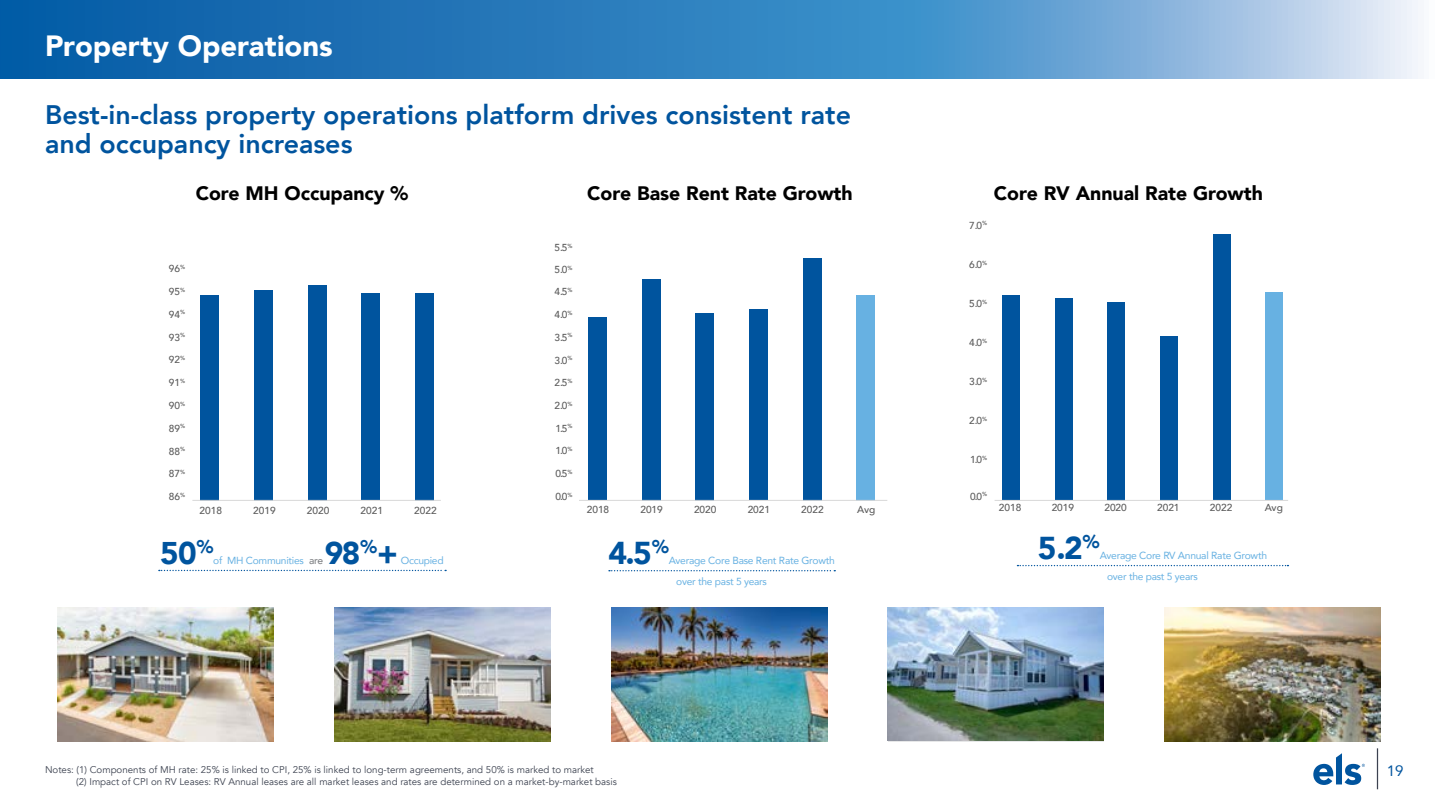
<style>
.page{position:relative;width:1440px;height:810px;background:#fff}
.page>*{position:absolute;margin:0;border:0;box-sizing:border-box;transform-origin:0 0}
.t1{font:900 31.62px "Avenir";color:#00549e}
.t2{font:900 31.38px "Avenir";color:#00549e}
.t3{font:900 29.25px "Avenir";color:#fff}
.t4{font:800 26.75px/29.2px "Avenir";color:#00549e}
.t5{font:900 19.5px "Avenir";color:#000}
.t6{font:15px "Avenir";color:#00549e}
.t7{font:10.25px/21.2px "Avenir";letter-spacing:-.025em;color:#67b1e2}
.t8{font:500 10.12px "Avenir";color:#5a5a5a}
.t9{font:9.75px/11.8px "Avenir";color:#3c4250}
.s1{font-weight:500;color:#808285}
</style>
<div class="page">
<svg style="left:0;top:0;width:1418px;height:79px;background:#478dc5"></svg>
<svg style="left:1313px;top:753px;width:52px;height:32px"></svg>
<hr style="left:1377px;top:748px;width:1px;height:41px;background:#3c4250">
<img style="left:58px;top:608px;width:215px;height:134px">
<img style="left:611px;top:608px;width:216px;height:134px">
<img style="left:888px;top:607px;width:216px;height:134px">
<img style="left:334px;top:608px;width:216px;height:134px">
<img style="left:1165px;top:608px;width:216px;height:134px">
<div style="left:255px;top:290px;width:18px;height:211px;background:#00549e"></div>
<div style="left:201px;top:295px;width:18px;height:206px;background:#00549e"></div>
<div style="left:308px;top:286px;width:18px;height:215px;background:#00549e"></div>
<div style="left:416px;top:293px;width:18px;height:208px;background:#00549e"></div>
<div style="left:362px;top:293px;width:18px;height:207px;background:#00549e"></div>
<hr style="left:192px;top:500px;width:249px;height:1px;background:#d8d8d8">
<svg style="left:159px;top:570px;width:287px;height:1px"></svg>
<div style="left:857px;top:295px;width:18px;height:205px;background:#67b1e2"></div>
<div style="left:588px;top:318px;width:18px;height:182px;background:#00549e"></div>
<div style="left:642px;top:279px;width:18px;height:221px;background:#00549e"></div>
<div style="left:749px;top:310px;width:18px;height:190px;background:#00549e"></div>
<div style="left:803px;top:258px;width:18px;height:242px;background:#00549e"></div>
<div style="left:695px;top:313px;width:19px;height:187px;background:#00549e"></div>
<hr style="left:579px;top:500px;width:308px;height:1px;background:#d8d8d8">
<svg style="left:609px;top:570px;width:226px;height:1px"></svg>
<div style="left:1055px;top:298px;width:17px;height:202px;background:#00549e"></div>
<div style="left:1002px;top:295px;width:18px;height:205px;background:#00549e"></div>
<div style="left:1265px;top:292px;width:18px;height:208px;background:#67b1e2"></div>
<div style="left:1108px;top:302px;width:17px;height:198px;background:#00549e"></div>
<div style="left:1160px;top:336px;width:17px;height:164px;background:#00549e"></div>
<div style="left:1213px;top:235px;width:17px;height:265px;background:#00549e"></div>
<hr style="left:995px;top:500px;width:293px;height:1px;background:#d8d8d8">
<svg style="left:1017px;top:565px;width:271px;height:1px"></svg>
<h3 class="t3" style="left:45px;top:21px;width:289px">Property Operations</h3>
<h3 class="t4" style="left:45px;top:100px;width:808px">Best-in-class property operations platform drives consistent rate and occupancy increases</h3>
<h3 class="t5" style="left:196px;top:177px;width:214px">Core MH Occupancy %</h3>
<h3 class="t5" style="left:587px;top:177px;width:267px">Core Base Rent Rate Growth</h3>
<p class="t8" style="left:555px;top:239px;width:20px">5.5<sup>%</sup></p>
<p class="t8" style="left:169px;top:260px;width:18px">96<sup>%</sup></p>
<p class="t8" style="left:555px;top:261px;width:20px">5.0<sup>%</sup></p>
<p class="t8" style="left:169px;top:283px;width:18px">95<sup>%</sup></p>
<p class="t8" style="left:555px;top:283px;width:20px">4.5<sup>%</sup></p>
<p class="t8" style="left:169px;top:306px;width:18px">94<sup>%</sup></p>
<p class="t8" style="left:169px;top:328px;width:18px">93<sup>%</sup></p>
<p class="t8" style="left:555px;top:306px;width:20px">4.0<sup>%</sup></p>
<p class="t8" style="left:555px;top:329px;width:20px">3.5<sup>%</sup></p>
<p class="t8" style="left:169px;top:351px;width:18px">92<sup>%</sup></p>
<p class="t8" style="left:555px;top:351px;width:20px">3.0<sup>%</sup></p>
<p class="t8" style="left:169px;top:374px;width:18px">91<sup>%</sup></p>
<p class="t8" style="left:555px;top:374px;width:20px">2.5<sup>%</sup></p>
<p class="t8" style="left:169px;top:397px;width:18px">90<sup>%</sup></p>
<p class="t8" style="left:555px;top:397px;width:20px">2.0<sup>%</sup></p>
<p class="t8" style="left:169px;top:420px;width:18px">89<sup>%</sup></p>
<p class="t8" style="left:556px;top:419px;width:19px">1.5<sup>%</sup></p>
<p class="t8" style="left:169px;top:442px;width:18px">88<sup>%</sup></p>
<p class="t8" style="left:556px;top:442px;width:19px">1.0<sup>%</sup></p>
<p class="t8" style="left:169px;top:465px;width:18px">87<sup>%</sup></p>
<p class="t8" style="left:556px;top:465px;width:19px">0.5<sup>%</sup></p>
<p class="t8" style="left:169px;top:488px;width:18px">86<sup>%</sup></p>
<h2 class="t2" style="left:160px;top:526px;width:54px">50<sup>%</sup></h2>
<p class="t8" style="left:200px;top:502px;width:24px">2018</p>
<p class="t8" style="left:253px;top:502px;width:24px">2019</p>
<p class="t8" style="left:307px;top:502px;width:24px">2020</p>
<p class="t8" style="left:361px;top:502px;width:24px">2021</p>
<p class="t8" style="left:414px;top:502px;width:24px">2022</p>
<h2 class="t2" style="left:325px;top:526px;width:75px">98<sup>%</sup>+</h2>
<p class="t7" style="left:213px;top:549px;width:111px">of MH Communities <span class="s1">are</span></p>
<p class="t7" style="left:401px;top:549px;width:44px">Occupied</p>
<p class="t8" style="left:556px;top:488px;width:19px">0.0<sup>%</sup></p>
<p class="t8" style="left:587px;top:501px;width:24px">2018</p>
<p class="t8" style="left:640px;top:501px;width:24px">2019</p>
<p class="t8" style="left:694px;top:501px;width:24px">2020</p>
<p class="t8" style="left:748px;top:501px;width:24px">2021</p>
<p class="t8" style="left:801px;top:501px;width:24px">2022</p>
<p class="t8" style="left:857px;top:501px;width:20px">Avg</p>
<h1 class="t1" style="left:608px;top:526px;width:62px">4.5<sup>%</sup></h1>
<p class="t7" style="left:676px;top:549px;width:160px;text-indent:-8px">Average Core Base Rent Rate Growth over the past 5 years</p>
<p class="t9" style="left:76px;top:764px;width:542px;text-indent:-31px">Notes: (1) Components of MH rate: 25% is linked to CPI, 25% is linked to long-term agreements, and 50% is marked to market<br>(2) Impact of CPI on RV Leases: RV Annual leases are all market leases and rates are determined on a market-by-market basis</p>
<h3 class="t5" style="left:994px;top:177px;width:271px">Core RV Annual Rate Growth</h3>
<p class="t8" style="left:969px;top:217px;width:20px">7.0<sup>%</sup></p>
<p class="t8" style="left:969px;top:256px;width:20px">6.0<sup>%</sup></p>
<p class="t8" style="left:969px;top:295px;width:20px">5.0<sup>%</sup></p>
<p class="t8" style="left:969px;top:334px;width:20px">4.0<sup>%</sup></p>
<p class="t8" style="left:969px;top:373px;width:20px">3.0<sup>%</sup></p>
<p class="t8" style="left:969px;top:412px;width:20px">2.0<sup>%</sup></p>
<p class="t8" style="left:970px;top:451px;width:19px">1.0<sup>%</sup></p>
<p class="t8" style="left:970px;top:487px;width:19px">0.0<sup>%</sup></p>
<p class="t8" style="left:999px;top:498px;width:24px">2018</p>
<p class="t8" style="left:1052px;top:498px;width:24px">2019</p>
<p class="t8" style="left:1104px;top:498px;width:24px">2020</p>
<p class="t8" style="left:1157px;top:498px;width:24px">2021</p>
<p class="t8" style="left:1210px;top:498px;width:24px">2022</p>
<p class="t8" style="left:1265px;top:498px;width:20px">Avg</p>
<h1 class="t1" style="left:1038px;top:521px;width:63px">5.2<sup>%</sup></h1>
<p class="t7" style="left:1107px;top:544px;width:161px;text-indent:-7px">Average Core RV Annual Rate Growth over the past 5 years</p>
<h3 class="t6" style="left:1387px;top:759px;width:18px">19</h3>
</div>
